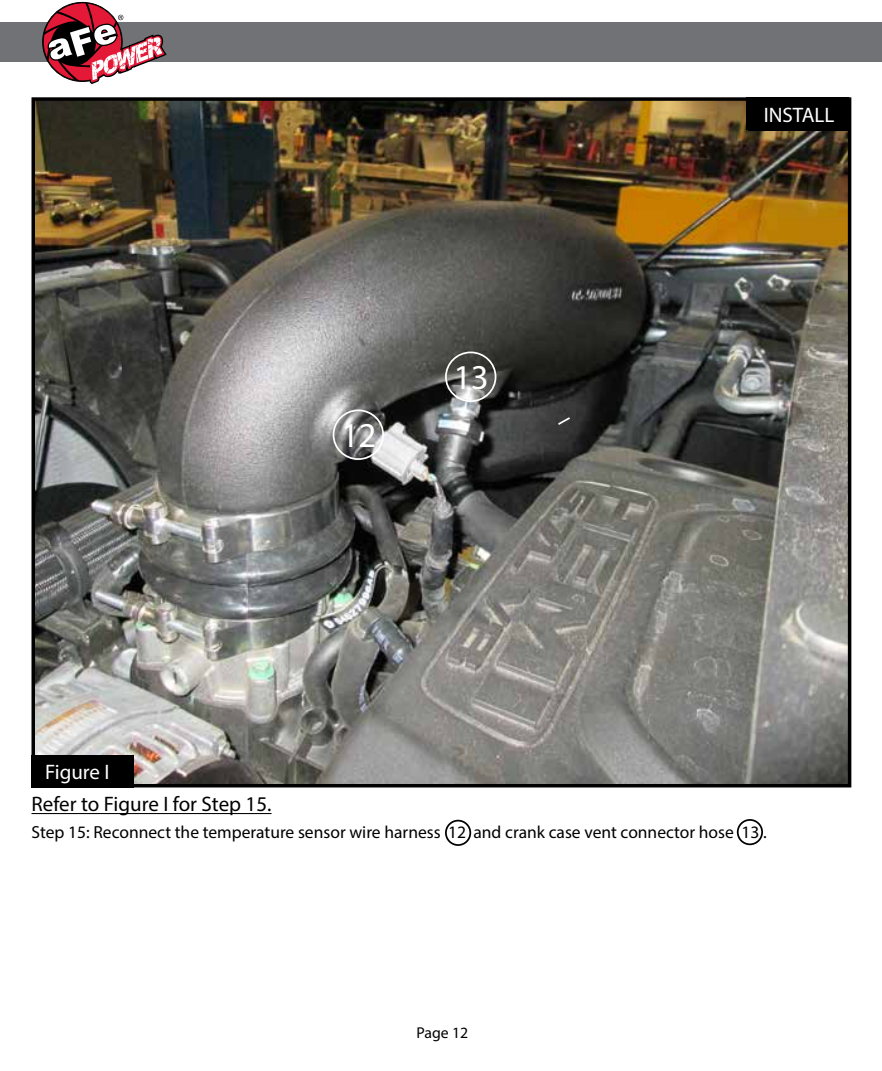
<style>
.page{position:relative;width:882px;height:1071px;background:#fff}
.page>*{position:absolute;margin:0;border:0;box-sizing:border-box;transform-origin:0 0}
.t1{font:35px "Myriad Pro";color:#fff}
.t2{font:21px "Myriad Pro";color:#000}
.t3{font:21px "Myriad Pro";color:#fff}
.t4{font:17.5px "Myriad Pro";color:#000}
.t5{font:15.75px "Myriad Pro";color:#000}
</style>
<div class="page">
<img style="left:37px;top:102px;width:809px;height:680px">
<div style="left:32px;top:97px;width:819px;height:690px;border:4px solid #000"></div>
<div style="left:0;top:23px;width:882px;height:39px;background:#717275"></div>
<svg style="left:43px;top:3px;width:124px;height:81px"></svg>
<svg style="left:556px;top:416px;width:16px;height:11px"></svg>
<hr style="left:32px;top:813px;width:240px;height:1px;background:#000">
<div style="left:32px;top:755px;width:102px;height:32px;background:#000"></div>
<div style="left:748px;top:98px;width:102px;height:33px;background:#000"></div>
<div style="left:746px;top:97px;width:103px;height:33px;background:#000"></div>
<div style="left:445px;top:820px;width:26px;height:26px;border:2px solid #000;border-radius:50%"></div>
<div style="left:737px;top:819px;width:26px;height:26px;border:2px solid #000;border-radius:50%"></div>
<div style="left:333px;top:409px;width:51px;height:51px;border:2px solid #fff;border-radius:50%"></div>
<div style="left:445px;top:352px;width:51px;height:50px;border:2px solid #fff;border-radius:50%"></div>
<p class="t3" style="left:45px;top:759px;width:66px">Figure I</p>
<h1 class="t1" style="left:341px;top:413px;width:37px">12</h1>
<h1 class="t1" style="left:454px;top:355px;width:37px">13</h1>
<p class="t3" style="left:764px;top:103px;width:72px">INSTALL</p>
<p class="t2" style="left:32px;top:791px;width:242px">Refer to Figure I for Step 15.</p>
<p class="t4" style="left:32px;top:821px;width:737px">Step 15: Reconnect the temperature sensor wire harness 12 and crank case vent connector hose 13 .</p>
<p class="t5" style="left:416px;top:1023px;width:53px">Page 12</p>
</div>
